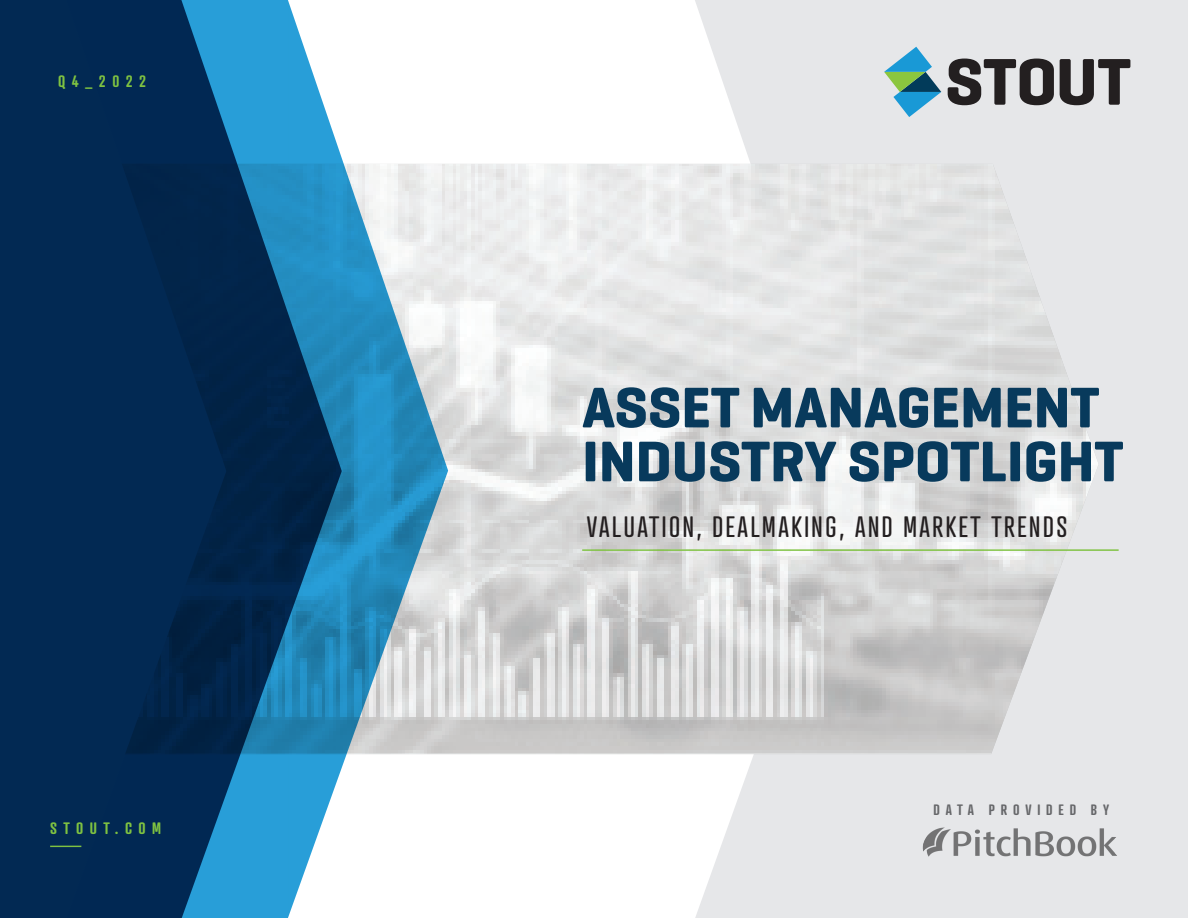
<style>
.page{position:relative;width:1188px;height:918px;background:#fff}
.page>*{position:absolute;margin:0;border:0;box-sizing:border-box;transform-origin:0 0}
.t1{font:700 58.2px/53.8px "Geogrotesque";color:#083a5c}
.t2{font:28.5px "Atrament";letter-spacing:.09em;color:#231f20}
.t3{font:600 16.05px "Atrament";letter-spacing:.4em;color:#7fc241}
.t4{font:600 14.55px "Atrament";letter-spacing:.4em;color:#66676a}
</style>
<div class="page">
<div style="left:660px;top:0;width:528px;height:918px;background:#e6e7e9"></div>
<svg style="left:660px;top:0;width:93px;height:918px;fill:#fff"></svg>
<img style="left:448px;top:164px;width:650px;height:590px">
<hr style="left:582px;top:549px;width:537px;height:2px;background:#7fc241">
<svg style="left:0;top:0;width:448px;height:918px;background:#346489"></svg>
<svg style="left:948px;top:59px;width:106px;height:46px"></svg>
<svg style="left:1060px;top:59px;width:70px;height:46px"></svg>
<svg style="left:884px;top:47px;width:57px;height:70px"></svg>
<img style="left:922px;top:827px;width:195px;height:30px">
<hr style="left:50px;top:846px;width:31px;height:1px;background:#7fc241">
<p class="t3" style="left:58px;top:72px;width:89px">Q4_2022</p>
<p class="t3" style="left:50px;top:818px;width:113px">STOUT.COM</p>
<p class="t1" style="left:582px;top:381px;width:543px">ASSET MANAGEMENT<br>INDUSTRY SPOTLIGHT</p>
<p class="t2" style="left:587px;top:510px;width:482px">VALUATION, DEALMAKING, AND MARKET TRENDS</p>
<p class="t4" style="left:934px;top:801px;width:177px">DATA PROVIDED BY</p>
</div>
